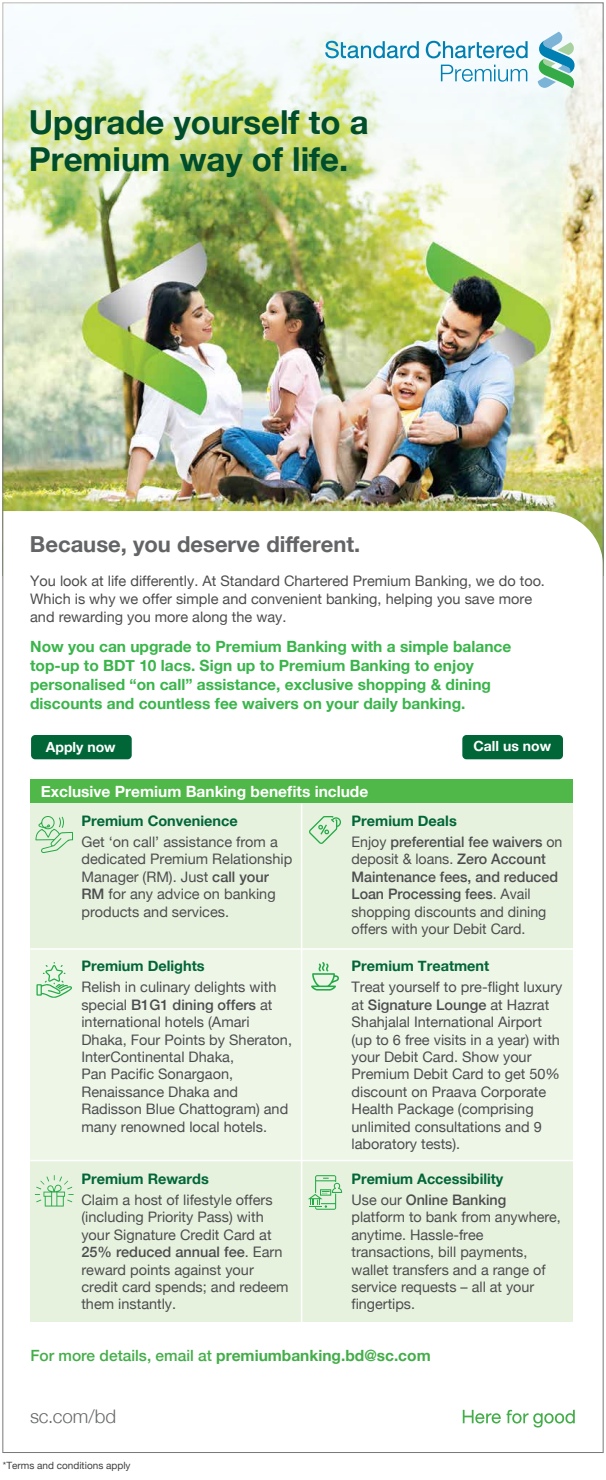
<style>
.page{position:relative;width:606px;height:1480px;background:#fff}
.page>*{position:absolute;margin:0;border:0;box-sizing:border-box;transform-origin:0 0}
.t1{font:700 33px/36px "Helvetica Neue";color:#004d2b}
.t2{font:700 22px "Helvetica Neue";color:#636466}
.t3{font:300 18.7px "Helvetica Neue";letter-spacing:-.005em;color:#67696a}
.t4{font:700 15.5px/19px "Helvetica Neue";color:#39b54a}
.t5{font:700 15.5px "Helvetica Neue";color:#43ae49}
.t6{font:700 15.5px "Helvetica Neue";color:#fff}
.t7{font:14.5px/17.4px "Helvetica Neue";color:#4d4d4f}
.t8{font:700 14.5px/20.8px "Helvetica Neue";color:#006638}
.t9{font:500 14.5px/20.8px "Helvetica Neue";color:#4d4d4f}
.t10{font:700 14px "Helvetica Neue";color:#fff}
.t11{font:10px "Helvetica Neue";color:#414042}
.s1{font-weight:500}
.s2{font-weight:700;color:#006638}
.s3{font-weight:400}
.s4{font-weight:400;color:#4d4d4f}
.s5{font-weight:500;color:#4d4d4f}
</style>
<div class="page">
<img style="left:5px;top:275px;width:596px;height:236px">
<svg style="left:478px;top:5px;width:123px;height:270px"></svg>
<svg style="left:463px;top:1409px;width:111px;height:18px"></svg>
<svg style="left:5px;top:511px;width:599px;height:214px"></svg>
<svg style="left:478px;top:41px;width:49px;height:17px"></svg>
<svg style="left:537px;top:32px;width:37px;height:56px"></svg>
<svg style="left:478px;top:65px;width:49px;height:17px"></svg>
<img style="left:3px;top:3px;width:475px;height:386px">
<div style="left:31px;top:735px;width:101px;height:24px;background:#006638;border-radius:4px"></div>
<div style="left:462px;top:735px;width:101px;height:24px;background:#006638;border-radius:4px"></div>
<div style="left:30px;top:793px;width:543px;height:506px;background:#eef6e8"></div>
<div style="left:30px;top:793px;width:543px;height:155px;background:#e7f2de"></div>
<div style="left:30px;top:1160px;width:543px;height:161px;background:#e7f2de"></div>
<hr style="left:301px;top:803px;width:1px;height:518px;background:#fff">
<div style="left:30px;top:779px;width:543px;height:24px;background:#50b848"></div>
<hr style="left:30px;top:948px;width:543px;height:1px;background:#fff">
<hr style="left:30px;top:1159px;width:543px;height:2px;background:#fff">
<svg style="left:308px;top:1175px;width:34px;height:34px"></svg>
<svg style="left:311px;top:962px;width:28px;height:28px"></svg>
<svg style="left:35px;top:1175px;width:39px;height:31px"></svg>
<svg style="left:36px;top:962px;width:36px;height:36px"></svg>
<svg style="left:309px;top:816px;width:32px;height:28px"></svg>
<svg style="left:35px;top:816px;width:38px;height:37px"></svg>
<h1 class="t1" style="left:29px;top:106px;width:341px">Upgrade yourself to a<br>Premium way of life.</h1>
<h2 class="t2" style="left:30px;top:527px;width:332px">Because, you deserve different.</h2>
<p class="t7" style="left:30px;top:572px;width:516px;line-height:18px">You look at life differently. At Standard Chartered Premium Banking, we do too.<br>Which is why we offer simple and convenient banking, helping you save more and rewarding you more along the way.</p>
<p class="t4" style="left:30px;top:637px;width:482px">Now you can upgrade to Premium Banking with a simple balance top-up to BDT 10 lacs. Sign up to Premium Banking to enjoy personalised “on call” assistance, exclusive shopping &amp; dining discounts and countless fee waivers on your daily banking.</p>
<p class="t10" style="left:46px;top:735px;width:71px">Apply now</p>
<p class="t10" style="left:473px;top:734px;width:79px">Call us now</p>
<p class="t6" style="left:41px;top:779px;width:329px">Exclusive Premium Banking benefits include</p>
<p class="t8" style="left:81px;top:810px;width:158px">Premium Convenience</p>
<p class="t7" style="left:81px;top:833px;width:212px">Get ‘on call’ assistance from a dedicated Premium Relationship<br>Manager (RM). Just <span class="s1">call your<br>RM</span> for any advice on banking products and services.</p>
<p class="t9" style="left:351px;top:809px;width:212px"><span class="s2">Premium Deals<br></span><span class="s3">Enjoy</span> preferential fee waivers <span class="s3">on</span></p>
<p class="t7" style="left:351px;top:851px;width:208px">deposit &amp; loans. <span class="s1">Zero Account<br>Maintenance fees, and reduced<br>Loan Processing fees</span>. Avail shopping discounts and dining offers with your Debit Card.</p>
<p class="t8" style="left:81px;top:956px;width:125px">Premium Delights</p>
<p class="t7" style="left:81px;top:979px;width:212px">Relish in culinary delights with special <span class="s1">B1G1 dining offers</span> at international hotels (Amari<br>Dhaka, Four Points by Sheraton,<br>InterContinental Dhaka,<br>Pan Pacific Sonargaon,<br>Renaissance Dhaka and<br>Radisson Blue Chattogram) and many renowned local hotels.</p>
<p class="t8" style="left:81px;top:1168px;width:129px">Premium Rewards</p>
<p class="t7" style="left:81px;top:1191px;width:209px">Claim a host of lifestyle offers (including Priority Pass) with your Signature Credit Card at<br><span class="s1">25% reduced annual fee</span>. Earn reward points against your credit card spends; and redeem them instantly.</p>
<p class="t8" style="left:351px;top:956px;width:139px">Premium Treatment</p>
<p class="t7" style="left:351px;top:979px;width:212px">Treat yourself to pre-flight luxury at <span class="s1">Signature Lounge</span> at Hazrat<br>Shahjalal International Airport (up to 6 free visits in a year) with your Debit Card. Show your<br>Premium Debit Card to get 50% discount on Praava Corporate<br>Health Package (comprising unlimited consultations and 9 laboratory tests).</p>
<p class="t8" style="left:351px;top:1168px;width:156px">Premium Accessibility<br><span class="s4">Use our</span> <span class="s5">Online Banking</span></p>
<p class="t7" style="left:351px;top:1209px;width:211px">platform to bank from anywhere, anytime. Hassle-free transactions, bill payments, wallet transfers and a range of service requests – all at your fingertips.</p>
<p class="t5" style="left:30px;top:1343px;width:402px"><span class="s1">For more details, email at</span> premiumbanking.bd@sc.com</p>
<p class="t3" style="left:30px;top:1401px;width:88px">sc.com/bd</p>
<p class="t11" style="left:3px;top:1457px;width:129px">*Terms and conditions apply</p>
</div>
